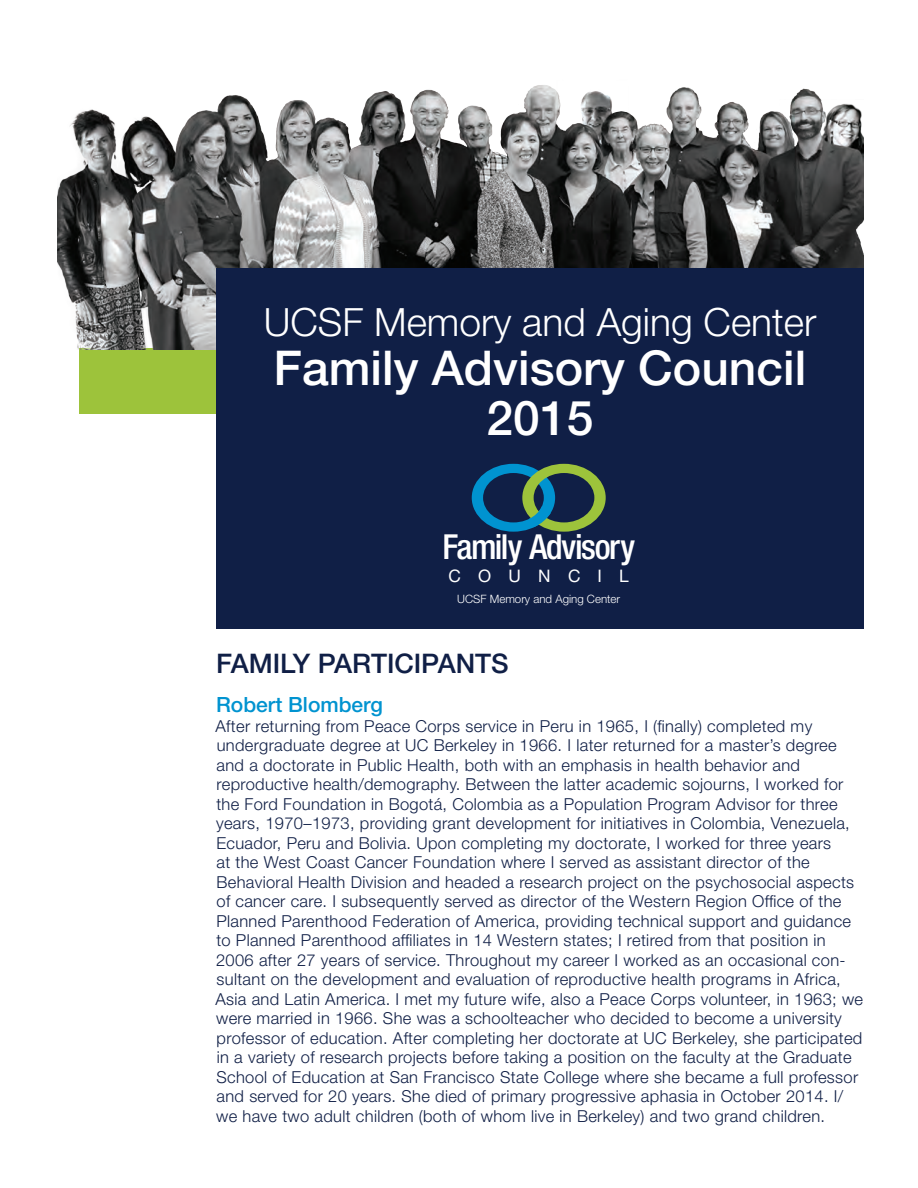
<style>
.page{position:relative;width:918px;height:1188px;background:#fff}
.page>*{position:absolute;margin:0;border:0;box-sizing:border-box;transform-origin:0 0}
.t1{font:500 48px/49.5px "Helvetica Neue LT Std";color:#fff;text-align:center}
.t2{font:300 39px "Helvetica Neue LT Std";color:#fff}
.t3{font:500 condensed 34.5px "Helvetica Neue LT Std";letter-spacing:-.04em;color:#fff}
.t4{font:500 27px "Helvetica Neue LT Std";letter-spacing:-.005em;color:#101f46}
.t5{font:500 21px "Helvetica Neue LT Std";color:#0093d0}
.t6{font:17.25px "Helvetica Neue LT Std";letter-spacing:1em;color:#fff}
.t7{font:300 16.5px/19.5px "Helvetica Neue LT Std";letter-spacing:.02em;color:#101f46}
.t8{font:300 11.55px "Helvetica Neue LT Std";color:#fff}
</style>
<div class="page">
<div style="left:79px;top:349px;width:177px;height:65px;background:#9dc33b"></div>
<img style="left:58px;top:85px;width:806px;height:264px">
<div style="left:216px;top:268px;width:648px;height:360px;background:#101f46"></div>
<svg style="left:472px;top:464px;width:134px;height:68px"></svg>
<h2 class="t2" style="left:264px;top:298px;width:554px">UCSF Memory and Aging Center</h2>
<h1 class="t1" style="left:274px;top:343px;width:534px">Family Advisory Council<br>2015</h1>
<h3 class="t3" style="left:442px;top:526px;width:194px">Family Advisory</h3>
<p class="t6" style="left:449px;top:565px;width:182px">COUNCIL</p>
<p class="t8" style="left:457px;top:592px;width:165px">UCSF Memory and Aging Center</p>
<h3 class="t4" style="left:216px;top:648px;width:294px">FAMILY PARTICIPANTS</h3>
<p class="t5" style="left:216px;top:692px;width:168px">Robert Blomberg</p>
<p class="t7" style="left:216px;top:716px;width:649px">After returning from Peace Corps service in Peru in 1965, I (finally) completed my undergraduate degree at UC Berkeley in 1966. I later returned for a master’s degree and a doctorate in Public Health, both with an emphasis in health behavior and reproductive health/demography. Between the latter academic sojourns, I worked for the Ford Foundation in Bogotá, Colombia as a Population Program Advisor for three years, 1970–1973, providing grant development for initiatives in Colombia, Venezuela, Ecuador, Peru and Bolivia. Upon completing my doctorate, I worked for three years<br>at the West Coast Cancer Foundation where I served as assistant director of the Behavioral Health Division and headed a research project on the psychosocial aspects of cancer care. I subsequently served as director of the Western Region Office of the Planned Parenthood Federation of America, providing technical support and guidance to Planned Parenthood affiliates in 14 Western states; I retired from that position in 2006 after 27 years of service. Throughout my career I worked as an occasional con&shy;sultant on the development and evaluation of reproductive health programs in Africa, Asia and Latin America. I met my future wife, also a Peace Corps volunteer, in 1963; we were married in 1966. She was a schoolteacher who decided to become a university professor of education. After completing her doctorate at UC Berkeley, she participated in a variety of research projects before taking a position on the faculty at the Graduate School of Education at San Francisco State College where she became a full professor and served for 20 years. She died of primary progressive aphasia in October 2014. I/ we have two adult children (both of whom live in Berkeley) and two grand children.</p>
</div>
